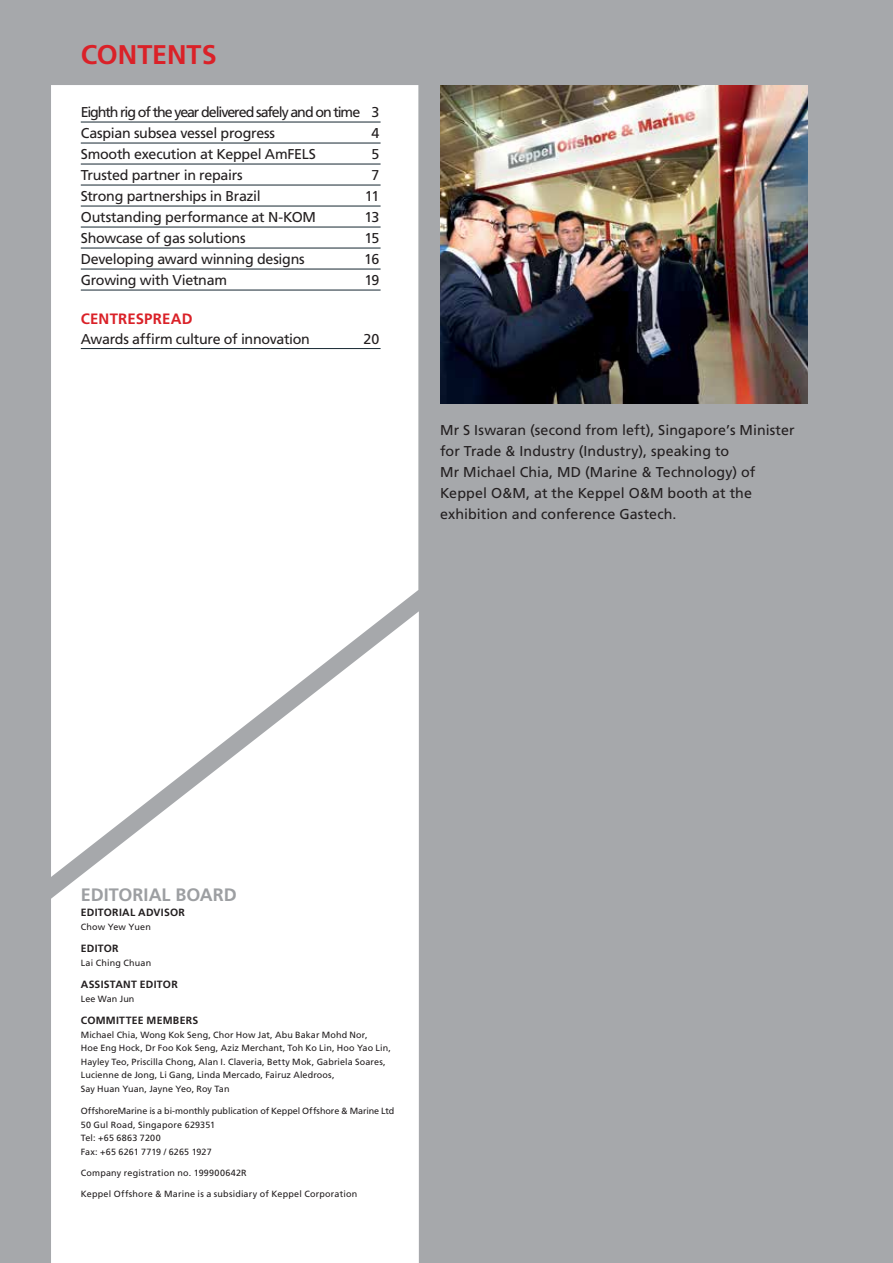
<style>
.page{position:relative;width:893px;height:1263px;background:#a6a8ab}
.page>*{position:absolute;margin:0;border:0;box-sizing:border-box;transform-origin:0 0}
.t1{font:700 27px "Frutiger";letter-spacing:-.005em;color:#da2128}
.t2{font:700 18px "Frutiger";color:#9d9fa2}
.t3{font:700 15px "Frutiger";letter-spacing:.01em;color:#da2128}
.t4{font:14.25px "Frutiger";letter-spacing:-.015em;color:#231f20}
.t5{font:14.25px/21px "Frutiger";letter-spacing:.005em;color:#231f20}
.t6{font:14.25px/21px "Frutiger";letter-spacing:-.07em;color:#231f20}
.t7{font:700 10.5px "Frutiger";letter-spacing:.025em;color:#231f20}
.t8{font:9px/13.5px "Frutiger";letter-spacing:.015em;color:#231f20}
.t9{font:9px/13.5px "Frutiger";letter-spacing:-.005em;color:#231f20}
</style>
<div class="page">
<div style="left:51px;top:85px;width:367px;height:526px;background:#fff"></div>
<div style="left:51px;top:611px;width:368px;height:652px;background:#fff"></div>
<hr style="left:81px;top:122px;width:300px;height:1px;background:#162731">
<hr style="left:81px;top:143px;width:300px;height:1px;background:#162731">
<hr style="left:81px;top:164px;width:300px;height:1px;background:#162731">
<hr style="left:81px;top:185px;width:300px;height:1px;background:#162731">
<hr style="left:81px;top:206px;width:300px;height:1px;background:#162731">
<hr style="left:81px;top:227px;width:300px;height:1px;background:#162731">
<hr style="left:81px;top:248px;width:300px;height:1px;background:#162731">
<hr style="left:81px;top:269px;width:300px;height:1px;background:#162731">
<hr style="left:81px;top:290px;width:300px;height:1px;background:#162731">
<hr style="left:81px;top:348px;width:300px;height:1px;background:#162731">
<img style="left:440px;top:85px;width:368px;height:318px">
<h1 class="t1" style="left:81px;top:39px;width:137px">CONTENTS</h1>
<h3 class="t6" style="left:81px;top:102px;width:300px">Eighth rig of the year delivered safely and on time 3<br>Caspian subsea vessel progress</h3>
<h3 class="t4" style="left:371px;top:125px;width:9px">4</h3>
<h3 class="t4" style="left:81px;top:146px;width:237px">Smooth execution at Keppel AmFELS</h3>
<h3 class="t4" style="left:371px;top:146px;width:9px">5</h3>
<h3 class="t4" style="left:81px;top:167px;width:164px">Trusted partner in repairs</h3>
<h3 class="t4" style="left:371px;top:167px;width:9px">7</h3>
<h3 class="t4" style="left:81px;top:188px;width:181px">Strong partnerships in Brazil</h3>
<h3 class="t4" style="left:365px;top:188px;width:16px">11</h3>
<h3 class="t4" style="left:81px;top:209px;width:237px">Outstanding performance at N-KOM</h3>
<h3 class="t4" style="left:365px;top:209px;width:16px">13</h3>
<h3 class="t4" style="left:81px;top:230px;width:166px">Showcase of gas solutions</h3>
<h3 class="t4" style="left:364px;top:230px;width:16px">15</h3>
<h3 class="t4" style="left:81px;top:251px;width:225px">Developing award winning designs</h3>
<h3 class="t4" style="left:364px;top:251px;width:17px">16</h3>
<h3 class="t4" style="left:81px;top:272px;width:148px">Growing with Vietnam</h3>
<h3 class="t4" style="left:364px;top:272px;width:16px">19</h3>
<h3 class="t3" style="left:81px;top:310px;width:113px">CENTRESPREAD</h3>
<h3 class="t4" style="left:81px;top:331px;width:231px">Awards affirm culture of innovation</h3>
<h3 class="t4" style="left:363px;top:331px;width:17px">20</h3>
<h3 class="t5" style="left:440px;top:420px;width:356px">Mr S Iswaran (second from left), Singapore’s Minister for Trade &amp; Industry (Industry), speaking to<br>Mr Michael Chia, MD (Marine &amp; Technology) of Keppel O&amp;M, at the Keppel O&amp;M booth at the exhibition and conference Gastech.</h3>
<h2 class="t2" style="left:81px;top:884px;width:158px">EDITORIAL BOARD</h2>
<p class="t7" style="left:81px;top:906px;width:106px">EDITORIAL ADVISOR</p>
<p class="t8" style="left:81px;top:920px;width:72px">Chow Yew Yuen</p>
<p class="t7" style="left:81px;top:942px;width:39px">EDITOR</p>
<p class="t8" style="left:81px;top:956px;width:72px">Lai Ching Chuan</p>
<p class="t7" style="left:81px;top:978px;width:98px">ASSISTANT EDITOR</p>
<p class="t8" style="left:81px;top:992px;width:55px">Lee Wan Jun</p>
<p class="t7" style="left:81px;top:1014px;width:119px">COMMITTEE MEMBERS</p>
<p class="t8" style="left:81px;top:1028px;width:312px">Michael Chia, Wong Kok Seng, Chor How Jat, Abu Bakar Mohd Nor,<br>Hoe Eng Hock, Dr Foo Kok Seng, Aziz Merchant, Toh Ko Lin, Hoo Yao Lin, Hayley Teo, Priscilla Chong, Alan I. Claveria, Betty Mok, Gabriela Soares, Lucienne de Jong, Li Gang, Linda Mercado, Fairuz Aledroos,<br>Say Huan Yuan, Jayne Yeo, Roy Tan</p>
<p class="t9" style="left:81px;top:1104px;width:315px">OffshoreMarine is a bi-monthly publication of Keppel Offshore &amp; Marine Ltd 50 Gul Road, Singapore 629351<br>Tel: +65 6863 7200<br>Fax: +65 6261 7719 / 6265 1927</p>
<p class="t8" style="left:81px;top:1166px;width:168px">Company registration no. 199900642R</p>
<p class="t8" style="left:81px;top:1187px;width:278px">Keppel Offshore &amp; Marine is a subsidiary of Keppel Corporation</p>
</div>
